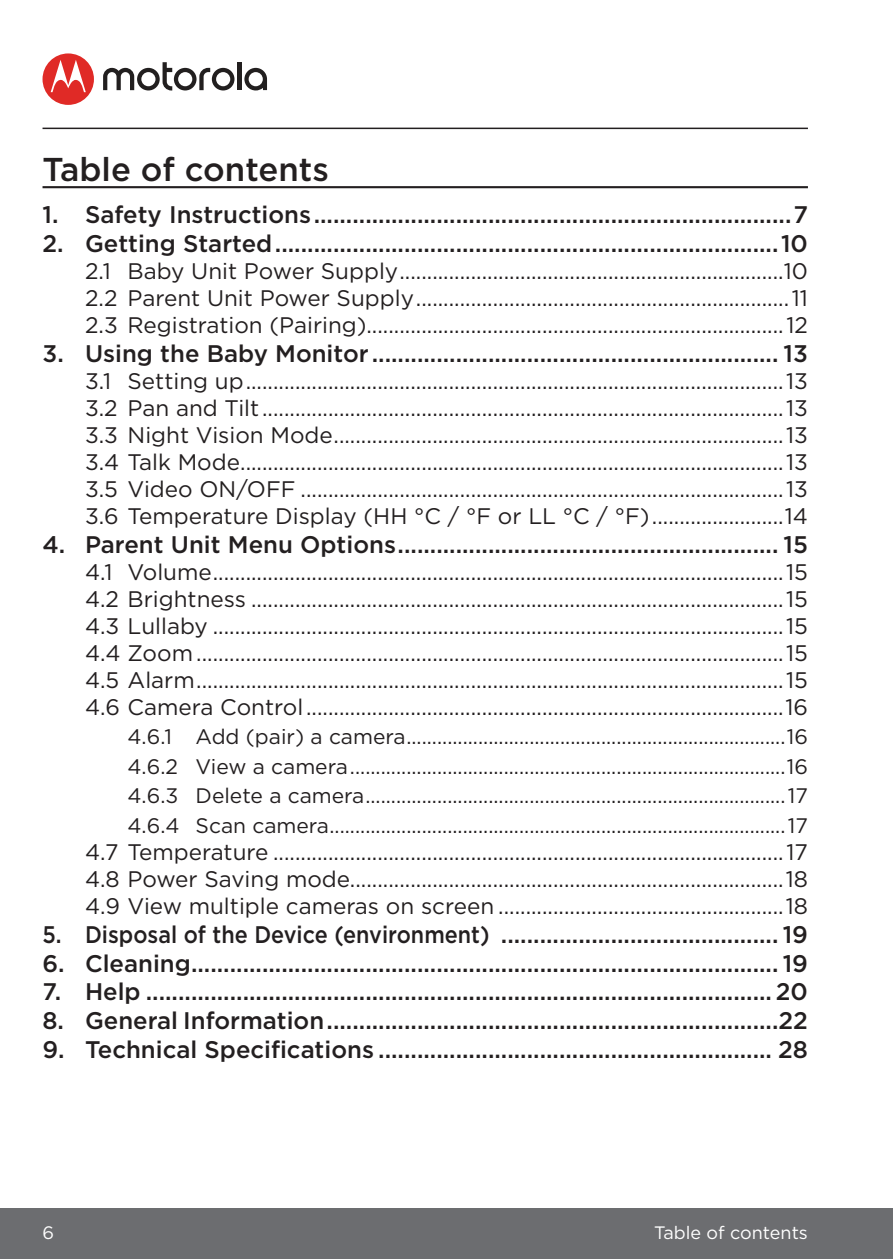
<style>
.page{position:relative;width:893px;height:1259px;background:#fff}
.page>*{position:absolute;margin:0;border:0;box-sizing:border-box;transform-origin:0 0}
.t1{font:500 33px "Gotham";color:#231f20}
.t2{font:500 24px "Gotham";color:#231f20}
.t3{font:500 24px "Gotham";color:#231f20;scale:.9 1}
.t4{font:22.5px/27px "Gotham";color:#231f20;text-align:justify}
.t5{font:21px/29.4px "Gotham";color:#231f20;text-align:justify}
.t6{font:18px "Gotham";color:#fff}
</style>
<div class="page">
<div style="left:0;top:1208px;width:893px;height:51px;background:#6c6d70"></div>
<hr style="left:43px;top:128px;width:765px;height:1px;background:#231f20">
<div style="left:43px;top:53px;width:51px;height:52px;background:#e02a26;border-radius:50%"></div>
<svg style="left:51px;top:60px;width:35px;height:32px"></svg>
<svg style="left:244px;top:68px;width:23px;height:22px"></svg>
<div style="left:237px;top:62px;width:5px;height:28px;background:#221f1f"></div>
<svg style="left:103px;top:62px;width:131px;height:28px"></svg>
<hr style="left:43px;top:186px;width:765px;height:2px;background:#231f20">
<h1 class="t1" style="left:43px;top:148px;width:288px">Table of contents</h1>
<p class="t2" style="left:43px;top:199px;width:767px">1. Safety Instructions..........................................................................7</p>
<p class="t2" style="left:43px;top:228px;width:767px">2. Getting Started..............................................................................10</p>
<p class="t4" style="left:85px;top:257px;width:724px">2.1 Baby Unit Power Supply......................................................................10<br>2.2 Parent Unit Power Supply....................................................................11<br>2.3 Registration (Pairing)............................................................................12</p>
<p class="t2" style="left:43px;top:338px;width:767px">3. Using the Baby Monitor ............................................................... 13</p>
<p class="t4" style="left:85px;top:367px;width:724px">3.1 Setting up..................................................................................................13<br>3.2 Pan and Tilt ...............................................................................................13<br>3.3 Night Vision Mode..................................................................................13<br>3.4 Talk Mode...................................................................................................13<br>3.5 Video ON/OFF ........................................................................................13<br>3.6 Temperature Display (HH °C / °F or LL °C / °F)........................14</p>
<p class="t2" style="left:43px;top:529px;width:767px">4. Parent Unit Menu Options........................................................... 15</p>
<p class="t4" style="left:85px;top:558px;width:724px">4.1 Volume........................................................................................................15<br>4.2 Brightness .................................................................................................15<br>4.3 Lullaby ........................................................................................................15<br>4.4 Zoom...........................................................................................................15<br>4.5 Alarm...........................................................................................................15<br>4.6 Camera Control.......................................................................................16</p>
<p class="t5" style="left:128px;top:722px;width:682px">4.6.1 Add (pair) a camera..........................................................................16<br>4.6.2 View a camera.....................................................................................16<br>4.6.3 Delete a camera..................................................................................17<br>4.6.4 Scan camera.........................................................................................17</p>
<p class="t4" style="left:85px;top:838px;width:724px">4.7 Temperature .............................................................................................17<br>4.8 Power Saving mode...............................................................................18<br>4.9 View multiple cameras on screen ....................................................18</p>
<p class="t3" style="left:43px;top:918px;width:852px">5. Disposal of the Device (environment) ........................................... 19</p>
<p class="t2" style="left:43px;top:947px;width:767px">6. Cleaning........................................................................................... 19</p>
<p class="t2" style="left:43px;top:976px;width:767px">7. Help ................................................................................................. 20</p>
<p class="t2" style="left:43px;top:1005px;width:767px">8. General Information......................................................................22</p>
<p class="t2" style="left:43px;top:1033px;width:767px">9. Technical Specifications ............................................................. 28</p>
<p class="t6" style="left:43px;top:1221px;width:13px">6</p>
<p class="t6" style="left:654px;top:1221px;width:155px">Table of contents</p>
</div>
